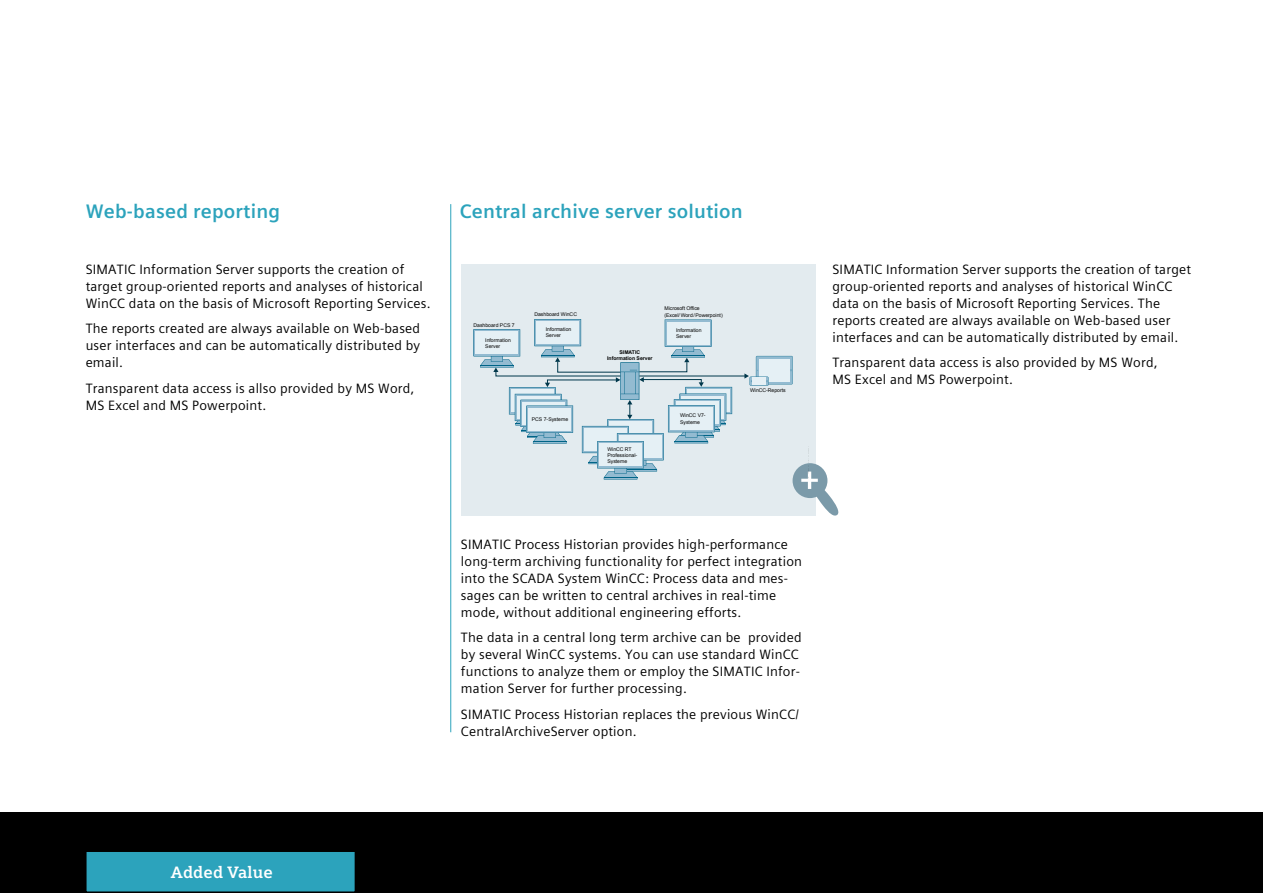
<style>
.page{position:relative;width:1263px;height:893px;background:#fff}
.page>*{position:absolute;margin:0;border:0;box-sizing:border-box;transform-origin:0 0}
.t1{font:700 19.5px "Siemens Sans Global";letter-spacing:.01em;color:#2ca3bc}
.t2{font:700 16.5px "Siemens Slab";letter-spacing:.01em;color:#fff}
.t3{font:13.5px/17px "Siemens Sans Global";letter-spacing:.015em;color:#000}
.t4{font:5.1px/6.1px "Arial";color:#000}
.t5{font:700 5.1px/6.1px "Arial";color:#000;text-align:center}
</style>
<div class="page">
<div style="left:461px;top:264px;width:354px;height:252px;background:#e3ebef"></div>
<div style="left:792px;top:463px;width:35px;height:35px;background:#7b9aa9;border-radius:50%"></div>
<svg style="left:801px;top:472px;width:38px;height:44px"></svg>
<hr style="left:450px;top:204px;width:1px;height:528px;background:#2ca3bc">
<svg style="left:744px;top:356px;width:49px;height:30px"></svg>
<hr style="left:639px;top:376px;width:106px;height:1px;background:#00374b">
<svg style="left:473px;top:319px;width:259px;height:160px"></svg>
<div style="left:0;top:812px;width:1263px;height:38px;background:#000"></div>
<div style="left:0;top:850px;width:1263px;height:43px;background:#000"></div>
<div style="left:86px;top:851px;width:269px;height:41px;background:#2ca3bc"></div>
<div style="left:85px;top:850px;width:271px;height:43px;border:2px solid #000"></div>
<h1 class="t1" style="left:86px;top:197px;width:196px">Web-based reporting</h1>
<h1 class="t1" style="left:460px;top:197px;width:285px">Central archive server solution</h1>
<p class="t3" style="left:86px;top:260px;width:346px">SIMATIC Information Server supports the creation of target group-oriented reports and analyses of historical<br>WinCC data on the basis of Microsoft Reporting Services.</p>
<p class="t3" style="left:86px;top:320px;width:336px;text-align:justify">The reports created are always available on Web-based user interfaces and can be automatically distributed by email.</p>
<p class="t3" style="left:86px;top:379px;width:330px">Transparent data access is allso provided by MS Word,<br>MS Excel and MS Powerpoint.</p>
<p class="t4" style="left:473px;top:322px;width:43px">Dashboard PCS 7</p>
<p class="t4" style="left:485px;top:337px;width:27px">Information<br>Server</p>
<p class="t4" style="left:534px;top:311px;width:44px">Dashboard WinCC</p>
<p class="t4" style="left:546px;top:326px;width:27px">Information<br>Server</p>
<p class="t5" style="left:607px;top:349px;width:47px">SIMATIC<br>Information Server</p>
<p class="t4" style="left:664px;top:305px;width:37px">Microsoft Office</p>
<p class="t4" style="left:664px;top:312px;width:60px">(Excel/Word/Powerpoint)</p>
<p class="t4" style="left:676px;top:327px;width:27px">Information<br>Server</p>
<p class="t4" style="left:532px;top:416px;width:38px">PCS 7-Systeme</p>
<p class="t4" style="left:680px;top:413px;width:27px">WinCC V7-<br>Systeme</p>
<p class="t4" style="left:607px;top:446px;width:31px">WinCC RT<br>Professional-<br>Systeme</p>
<p class="t4" style="left:750px;top:387px;width:37px">WinCC-Reports</p>
<p class="t3" style="left:461px;top:535px;width:343px">SIMATIC Process Historian provides high-performance long-term archiving functionality for perfect integration into the SCADA System WinCC: Process data and mes&shy;sages can be written to central archives in real-time mode, without additional engineering efforts.</p>
<p class="t3" style="left:461px;top:629px;width:342px">The data in a central long term archive can be provided by several WinCC systems. You can use standard WinCC functions to analyze them or employ the SIMATIC Infor&shy;mation Server for further processing.</p>
<p class="t3" style="left:461px;top:706px;width:340px">SIMATIC Process Historian replaces the previous WinCC/<br>CentralArchiveServer option.</p>
<p class="t3" style="left:832px;top:260px;width:360px">SIMATIC Information Server supports the creation of target group-oriented reports and analyses of historical WinCC data on the basis of Microsoft Reporting Services. The reports created are always available on Web-based user interfaces and can be automatically distributed by email.</p>
<p class="t3" style="left:832px;top:354px;width:327px">Transparent data access is also provided by MS Word,<br>MS Excel and MS Powerpoint.</p>
<p class="t2" style="left:171px;top:862px;width:103px">Added Value</p>
</div>
